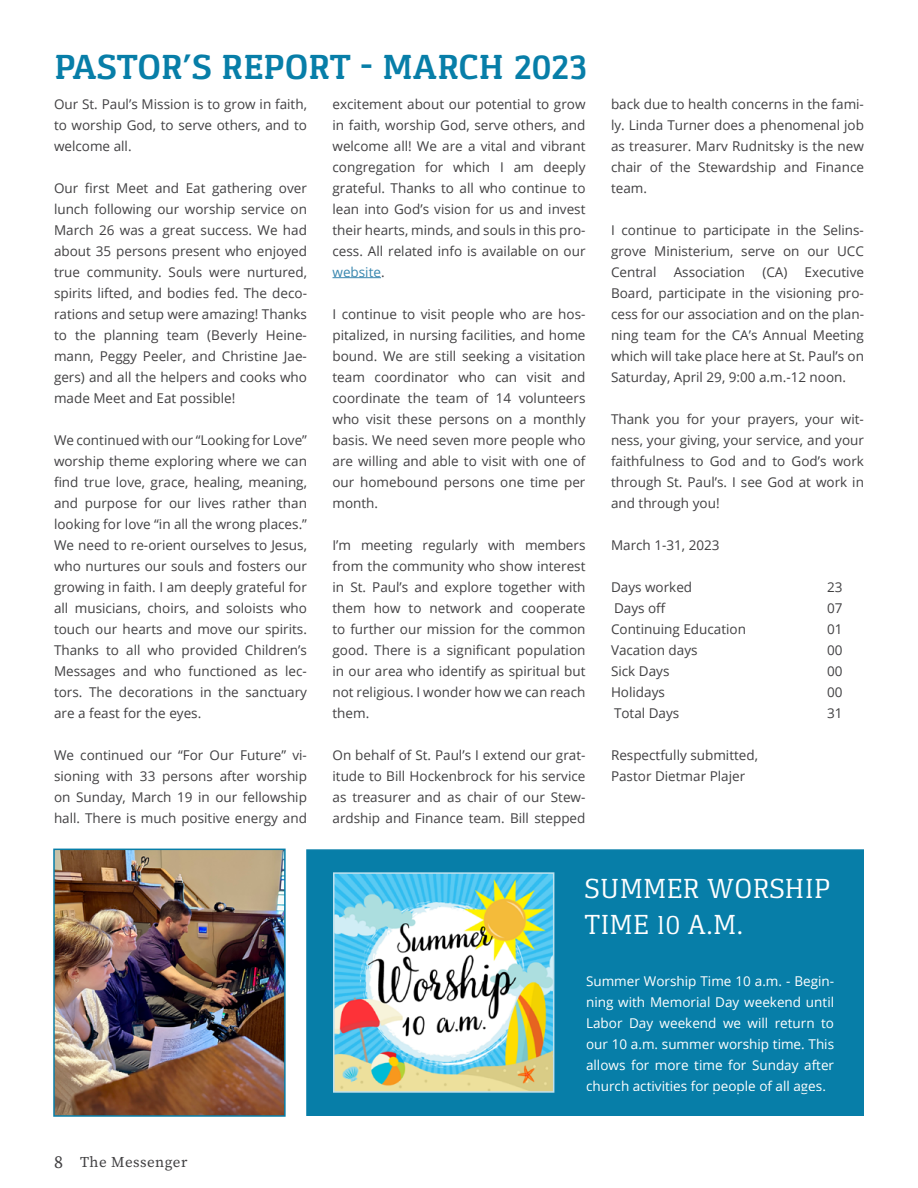
<style>
.page{position:relative;width:918px;height:1188px;background:#fff}
.page>*{position:absolute;margin:0;border:0;box-sizing:border-box;transform-origin:0 0}
.t1{font:700 36px "Gaspar";color:#077ea8}
.t2{font:28.5px/36px "Gaspar";color:#fff}
.t3{font:15px "Source Serif Pro";letter-spacing:.03em;color:#414042}
.t4{font:13.5px/21px "Open Sans";color:#414042;text-align:justify}
.t5{font:13.5px/21px "Open Sans";color:#fff;text-align:justify}
.s1{color:#3987af}
.s2{font-size:18px}
</style>
<div class="page">
<hr style="left:333px;top:277px;width:48px;height:1px;background:#3987af">
<div style="left:306px;top:849px;width:558px;height:267px;background:#077ea8;border:2px solid #077ea8"></div>
<img style="left:336px;top:875px;width:215px;height:215px">
<div style="left:333px;top:872px;width:221px;height:221px;border:2px solid #c0e1ed"></div>
<img style="left:56px;top:852px;width:227px;height:262px">
<div style="left:53px;top:849px;width:233px;height:268px;border:2px solid #077ea8"></div>
<h1 class="t1" style="left:54px;top:46px;width:535px">PASTOR’S REPORT - MARCH 2023</h1>
<p class="t4" style="left:54px;top:93px;width:254px">Our St. Paul’s Mission is to grow in faith, to worship God, to serve others, and to welcome all.</p>
<p class="t4" style="left:54px;top:177px;width:255px">Our first Meet and Eat gathering over lunch following our worship service on March 26 was a great success. We had about 35 persons present who enjoyed true community. Souls were nurtured, spirits lifted, and bodies fed. The deco&shy;rations and setup were amazing! Thanks to the planning team (Beverly Heine&shy;mann, Peggy Peeler, and Christine Jae&shy;gers) and all the helpers and cooks who made Meet and Eat possible!</p>
<p class="t4" style="left:54px;top:429px;width:255px">We continued with our “Looking for Love” worship theme exploring where we can find true love, grace, healing, meaning, and purpose for our lives rather than looking for love “in all the wrong places.” We need to re-orient ourselves to Jesus, who nurtures our souls and fosters our growing in faith. I am deeply grateful for all musicians, choirs, and soloists who touch our hearts and move our spirits.<br>Thanks to all who provided Children’s Messages and who functioned as lec&shy;tors. The decorations in the sanctuary are a feast for the eyes.</p>
<p class="t4" style="left:54px;top:744px;width:255px">We continued our “For Our Future” vi&shy;sioning with 33 persons after worship on Sunday, March 19 in our fellowship hall. There is much positive energy and</p>
<p class="t4" style="left:333px;top:93px;width:255px">excitement about our potential to grow in faith, worship God, serve others, and welcome all! We are a vital and vibrant congregation for which I am deeply grateful. Thanks to all who continue to lean into God’s vision for us and invest their hearts, minds, and souls in this pro&shy;cess. All related info is available on our <span class="s1">website</span>.</p>
<p class="t4" style="left:333px;top:303px;width:255px">I continue to visit people who are hos&shy;pitalized, in nursing facilities, and home bound. We are still seeking a visitation team coordinator who can visit and coordinate the team of 14 volunteers who visit these persons on a monthly basis. We need seven more people who are willing and able to visit with one of our homebound persons one time per month.</p>
<p class="t4" style="left:333px;top:534px;width:255px">I’m meeting regularly with members from the community who show interest in St. Paul’s and explore together with them how to network and cooperate to further our mission for the common good. There is a significant population in our area who identify as spiritual but not religious. I wonder how we can reach them.</p>
<p class="t4" style="left:333px;top:744px;width:255px">On behalf of St. Paul’s I extend our grat&shy;itude to Bill Hockenbrock for his service as treasurer and as chair of our Stew&shy;ardship and Finance team. Bill stepped</p>
<p class="t4" style="left:611px;top:93px;width:255px">back due to health concerns in the fami&shy;ly. Linda Turner does a phenomenal job as treasurer. Marv Rudnitsky is the new chair of the Stewardship and Finance team.</p>
<p class="t4" style="left:611px;top:219px;width:255px">I continue to participate in the Selins&shy;grove Ministerium, serve on our UCC Central</p>
<p class="t4" style="left:611px;top:261px;width:255px;text-indent:194px">Executive Board, participate in the visioning pro&shy;cess for our association and on the plan&shy;ning team for the CA’s Annual Meeting which will take place here at St. Paul’s on Saturday, April 29, 9:00 a.m.-12 noon.</p>
<p class="t4" style="left:611px;top:408px;width:255px">Thank you for your prayers, your wit&shy;ness, your giving, your service, and your faithfulness to God and to God’s work through St. Paul’s. I see God at work in and through you!</p>
<p class="t4" style="left:611px;top:534px;width:110px">March 1-31, 2023</p>
<p class="t4" style="left:611px;top:576px;width:83px">Days worked</p>
<p class="t4" style="left:827px;top:576px;width:17px">23</p>
<p class="t4" style="left:614px;top:597px;width:53px">Days off</p>
<p class="t4" style="left:827px;top:597px;width:17px">07</p>
<p class="t4" style="left:611px;top:618px;width:136px">Continuing Education</p>
<p class="t4" style="left:827px;top:618px;width:17px">01</p>
<p class="t4" style="left:611px;top:639px;width:88px">Vacation days</p>
<p class="t4" style="left:827px;top:639px;width:17px">00</p>
<p class="t4" style="left:611px;top:660px;width:60px">Sick Days</p>
<p class="t4" style="left:827px;top:660px;width:17px">00</p>
<p class="t4" style="left:611px;top:681px;width:55px">Holidays</p>
<p class="t4" style="left:827px;top:681px;width:17px">00</p>
<p class="t4" style="left:614px;top:702px;width:67px">Total Days</p>
<p class="t4" style="left:827px;top:702px;width:17px">31</p>
<p class="t4" style="left:611px;top:744px;width:149px">Respectfully submitted,<br>Pastor Dietmar Plajer</p>
<p class="t4" style="left:674px;top:261px;width:73px">Association</p>
<p class="t4" style="left:762px;top:261px;width:27px">(CA)</p>
<h2 class="t2" style="left:585px;top:870px;width:247px">SUMMER WORSHIP<br>TIME 10 A.M.</h2>
<p class="t3" style="left:54px;top:1152px;width:135px"><span class="s2">8</span> The Messenger</p>
<p class="t5" style="left:586px;top:970px;width:250px">Summer Worship Time 10 a.m. - Begin&shy;ning with Memorial Day weekend until Labor Day weekend we will return to our 10 a.m. summer worship time. This allows for more time for Sunday after church activities for people of all ages.</p>
</div>
